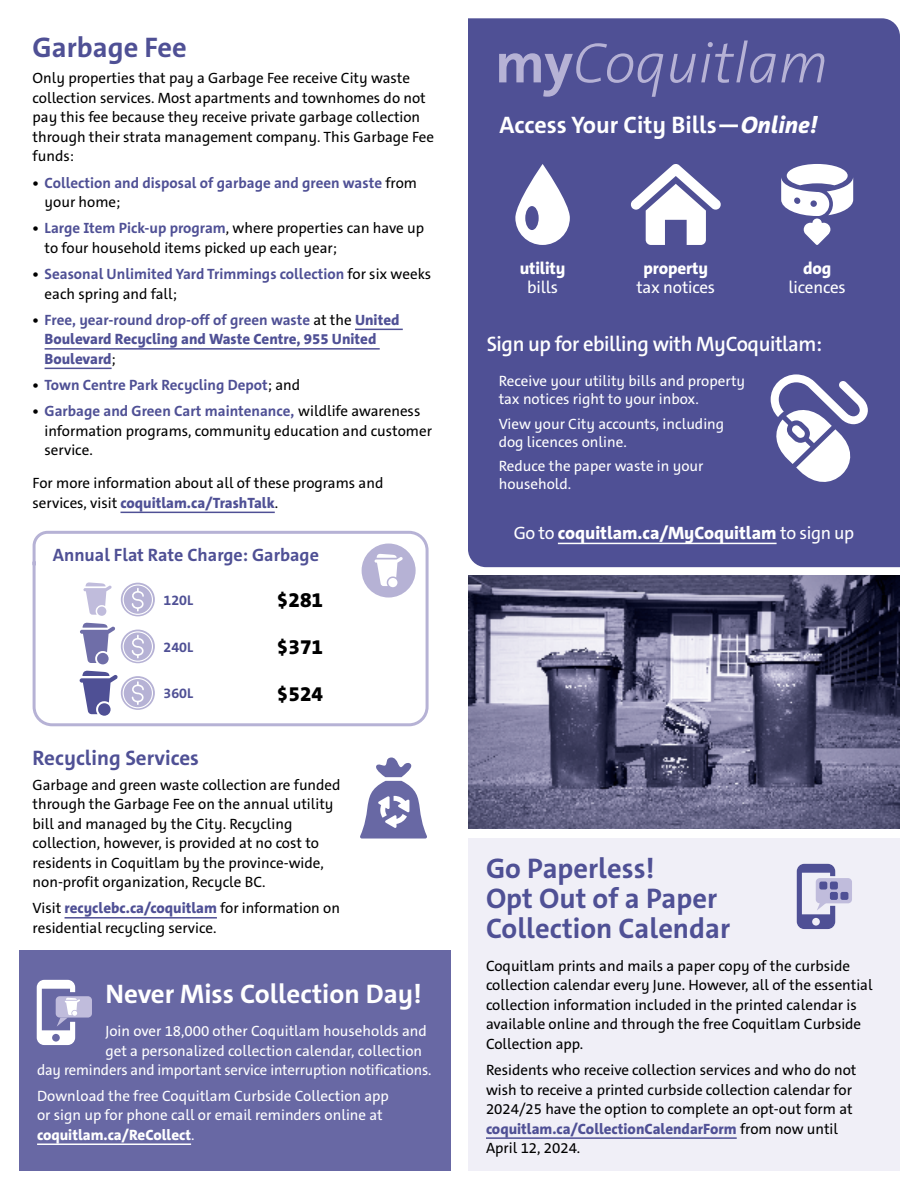
<style>
.page{position:relative;width:918px;height:1188px;background:#fff}
.page>*{position:absolute;margin:0;border:0;box-sizing:border-box;transform-origin:0 0}
.subhead{font:700 28.5px/30px "The Sans C5";color:#4f5095}
.t1{font:700 27px "The Sans C5";color:#fff}
.subhead-2{font:700 24px "The Sans C5";color:#fff}
.Body_Reg{font:600 21px "The Sans C5";letter-spacing:-.02em;color:#fff}
.Body_Reg-2{font:700 21px "The Sans C5";color:#4f5095}
.Body_Reg-3{font:800 21px "The Sans C5";color:#000}
.Body_Reg-4{font:800 18px "The Sans C5";color:#fff}
.subhead-3{font:700 18px "The Sans C5";color:#4f5095}
.Body_Reg-5{font:16.95px/18.9px "The Sans C5";letter-spacing:-.01em;color:#fff;text-align:center}
.Body_Reg-6{font:800 16.95px/18.9px "The Sans C5";letter-spacing:-.01em;color:#fff;text-align:center}
.Body_Reg-7{font:15px/19.5px "The Sans C5";color:#000}
.Body_Reg-8{font:15px/18px "The Sans C5";color:#fff}
.t2{font:700 15px/19.5px "The Sans C5";color:#4f5095}
.t3{font:800 15px/19.5px "The Sans C5";color:#4f5095}
.Body_Reg-9{font:700 14.25px "The Sans C5";color:#4f5095}
.s1{color:#000}
.s2{font-weight:400;color:#000}
.s3{font-weight:700}
.s4{font-weight:700;color:#4f5095}
.s5{font-weight:700;color:#000}
.s6{font-weight:800;color:#4f5095}
.s7{font-weight:800}
.s8{font-weight:800;font-style:italic}
.s9{font-weight:400}
.s10{font-size:18px;color:#4f5095}
</style>
<div class="page">
<hr style="left:355px;top:329px;width:48px;height:1px;background:#4f5095">
<hr style="left:45px;top:348px;width:335px;height:2px;background:#4f5095">
<hr style="left:45px;top:368px;width:67px;height:1px;background:#4f5095">
<hr style="left:120px;top:512px;width:155px;height:1px;background:#4f5095">
<hr style="left:65px;top:917px;width:152px;height:2px;background:#4f5095">
<img style="left:468px;top:576px;width:432px;height:253px">
<div style="left:468px;top:18px;width:432px;height:549px;background:#4f5095"></div>
<div style="left:19px;top:951px;width:432px;height:220px;background:#6868a4"></div>
<hr style="left:37px;top:1144px;width:154px;height:1px;background:#fff">
<hr style="left:558px;top:543px;width:219px;height:1px;background:#fff">
<svg style="left:771px;top:374px;width:97px;height:111px"></svg>
<div style="left:468px;top:839px;width:432px;height:332px;background:#f0eff7"></div>
<hr style="left:486px;top:1137px;width:251px;height:2px;background:#4f5095">
<svg style="left:499px;top:43px;width:164px;height:54px;background:#6767a4"></svg>
<svg style="left:669px;top:41px;width:156px;height:42px;background:#6565a2"></svg>
<svg style="left:360px;top:757px;width:67px;height:82px"></svg>
<div style="left:816px;top:878px;width:36px;height:25px;background:#c0bcdc;border-radius:4px"></div>
<svg style="left:797px;top:864px;width:38px;height:65px"></svg>
<div style="left:819px;top:882px;width:8px;height:8px;background:#4f5095;border-radius:2px"></div>
<div style="left:830px;top:882px;width:8px;height:8px;background:#4f5095;border-radius:2px"></div>
<div style="left:830px;top:892px;width:8px;height:8px;background:#4f5095;border-radius:2px"></div>
<div style="left:840px;top:892px;width:8px;height:8px;background:#4f5095;border-radius:2px"></div>
<div style="left:56px;top:996px;width:36px;height:22px;background:#c0bcdc;border-radius:4px"></div>
<svg style="left:37px;top:980px;width:43px;height:65px"></svg>
<svg style="left:32px;top:530px;width:397px;height:197px"></svg>
<div style="left:362px;top:544px;width:53px;height:52px;background:#b6b2d5;border-radius:50%"></div>
<div style="left:362px;top:544px;width:54px;height:54px;border:3px solid #b6b2d5;border-radius:50%"></div>
<svg style="left:375px;top:554px;width:28px;height:33px"></svg>
<svg style="left:121px;top:583px;width:34px;height:33px"></svg>
<div style="left:123px;top:584px;width:30px;height:31px;border:1px solid #fff;border-radius:50%"></div>
<svg style="left:131px;top:588px;width:13px;height:23px"></svg>
<svg style="left:121px;top:630px;width:34px;height:33px"></svg>
<div style="left:123px;top:631px;width:30px;height:31px;border:1px solid #fff;border-radius:50%"></div>
<svg style="left:131px;top:635px;width:13px;height:23px"></svg>
<svg style="left:121px;top:676px;width:34px;height:34px"></svg>
<div style="left:123px;top:678px;width:30px;height:30px;border:1px solid #fff;border-radius:50%"></div>
<svg style="left:131px;top:681px;width:13px;height:24px"></svg>
<svg style="left:83px;top:582px;width:29px;height:34px"></svg>
<svg style="left:80px;top:623px;width:35px;height:41px"></svg>
<svg style="left:80px;top:671px;width:38px;height:45px"></svg>
<svg style="left:781px;top:164px;width:72px;height:81px"></svg>
<svg style="left:630px;top:164px;width:91px;height:81px"></svg>
<svg style="left:515px;top:164px;width:55px;height:81px"></svg>
<div style="left:525px;top:206px;width:14px;height:24px;background:#4f5095;border-radius:50%"></div>
<p class="subhead" style="left:33px;top:33px;width:156px">Garbage Fee</p>
<p class="Body_Reg-7" style="left:33px;top:69px;width:403px">Only properties that pay a Garbage Fee receive City waste collection services. Most apartments and townhomes do not pay this fee because they receive private garbage collection through their strata management company. This Garbage Fee funds:</p>
<p class="t2" style="left:45px;top:173px;width:374px;text-indent:-12px"><span class="s1">•</span> Collection and disposal of garbage and green waste <span class="s2">from your home;</span></p>
<p class="Body_Reg-7" style="left:45px;top:219px;width:381px;text-indent:-12px"><span class="s3">•</span> <span class="s4">Large Item Pick-up program</span>, where properties can have up to four household items picked up each year;</p>
<p class="t2" style="left:45px;top:264px;width:388px;text-indent:-12px"><span class="s1">•</span> Seasonal Unlimited Yard Trimmings collection <span class="s2">for six weeks each spring and fall;</span></p>
<p class="t3" style="left:45px;top:310px;width:356px;text-indent:-12px"><span class="s5">•</span> <span class="s3">Free, year-round drop-off of green waste</span> <span class="s2">at the</span> United<br>Boulevard Recycling and Waste Centre, 955 United<br>Boulevard<span class="s2">;</span></p>
<p class="t2" style="left:33px;top:375px;width:269px"><span class="s1">•</span> Town Centre Park Recycling Depot<span class="s2">; and</span></p>
<p class="Body_Reg-7" style="left:45px;top:402px;width:389px;text-indent:-12px"><span class="s3">•</span> <span class="s4">Garbage and Green Cart maintenance,</span> wildlife awareness information programs, community education and customer service.</p>
<p class="Body_Reg-7" style="left:33px;top:474px;width:352px">For more information about all of these programs and services, visit <span class="s6">coquitlam.ca/TrashTalk</span>.</p>
<p class="subhead-3" style="left:53px;top:543px;width:268px">Annual Flat Rate Charge: Garbage</p>
<p class="Body_Reg-9" style="left:164px;top:591px;width:31px">120L</p>
<p class="Body_Reg-3" style="left:277px;top:587px;width:48px">$281</p>
<p class="Body_Reg-9" style="left:164px;top:638px;width:31px">240L</p>
<p class="Body_Reg-3" style="left:277px;top:634px;width:48px">$371</p>
<p class="Body_Reg-9" style="left:164px;top:684px;width:31px">360L</p>
<p class="Body_Reg-3" style="left:277px;top:680px;width:48px">$524</p>
<p class="Body_Reg-2" style="left:33px;top:744px;width:168px">Recycling Services</p>
<p class="Body_Reg-7" style="left:33px;top:775px;width:310px">Garbage and green waste collection are funded through the Garbage Fee on the annual utility bill and managed by the City. Recycling collection, however, is provided at no cost to residents in Coquitlam by the province-wide, non-profit organization, Recycle BC.</p>
<p class="Body_Reg-7" style="left:33px;top:899px;width:309px">Visit <span class="s6">recyclebc.ca/coquitlam</span> for information on residential recycling service.</p>
<p class="t1" style="left:105px;top:977px;width:318px">Never Miss Collection Day!</p>
<p class="Body_Reg-8" style="left:105px;top:1022px;width:323px">Join over 18,000 other Coquitlam households and</p>
<p class="Body_Reg-8" style="left:105px;top:1042px;width:318px">get a personalized collection calendar, collection</p>
<p class="Body_Reg-8" style="left:37px;top:1061px;width:396px">day reminders and important service interruption notifications.</p>
<p class="Body_Reg-8" style="left:37px;top:1086px;width:353px;line-height:19.5px">Download the free Coquitlam Curbside Collection app or sign up for phone call or email reminders online at <span class="s7">coquitlam.ca/ReCollect</span>.</p>
<p class="subhead-2" style="left:500px;top:109px;width:319px">Access Your City Bills—<span class="s8">Online!</span></p>
<p class="Body_Reg-6" style="left:520px;top:259px;width:47px">utility <span class="s9">bills</span></p>
<p class="Body_Reg-5" style="left:636px;top:259px;width:80px"><span class="s7">property </span>tax notices</p>
<p class="Body_Reg-5" style="left:789px;top:259px;width:59px"><span class="s7">dog </span>licences</p>
<p class="Body_Reg" style="left:487px;top:330px;width:337px">Sign up for ebilling with MyCoquitlam:</p>
<p class="Body_Reg-8" style="left:499px;top:372px;width:248px;text-indent:-12px"><span class="s10">•</span> Receive your utility bills and property tax notices right to your inbox.</p>
<p class="Body_Reg-8" style="left:499px;top:415px;width:227px;text-indent:-12px"><span class="s10">•</span> View your City accounts, including dog licences online.</p>
<p class="Body_Reg-8" style="left:499px;top:458px;width:206px;text-indent:-12px"><span class="s10">•</span> Reduce the paper waste in your household.</p>
<p class="Body_Reg-4" style="left:514px;top:521px;width:342px"><span class="s9">Go to</span> coquitlam.ca/MyCoquitlam <span class="s9">to sign up</span></p>
<h1 class="subhead" style="left:486px;top:853px;width:246px">Go Paperless!<br>Opt Out of a Paper<br>Collection Calendar</h1>
<p class="Body_Reg-7" style="left:486px;top:956px;width:388px">Coquitlam prints and mails a paper copy of the curbside collection calendar every June. However, all of the essential collection information included in the printed calendar is available online and through the free Coquitlam Curbside Collection app.</p>
<p class="Body_Reg-7" style="left:486px;top:1060px;width:372px">Residents who receive collection services and who do not wish to receive a printed curbside collection calendar for 2024/25 have the option to complete an opt-out form at <span class="s6">coquitlam.ca/CollectionCalendarForm</span> from now until April 12, 2024.</p>
</div>
